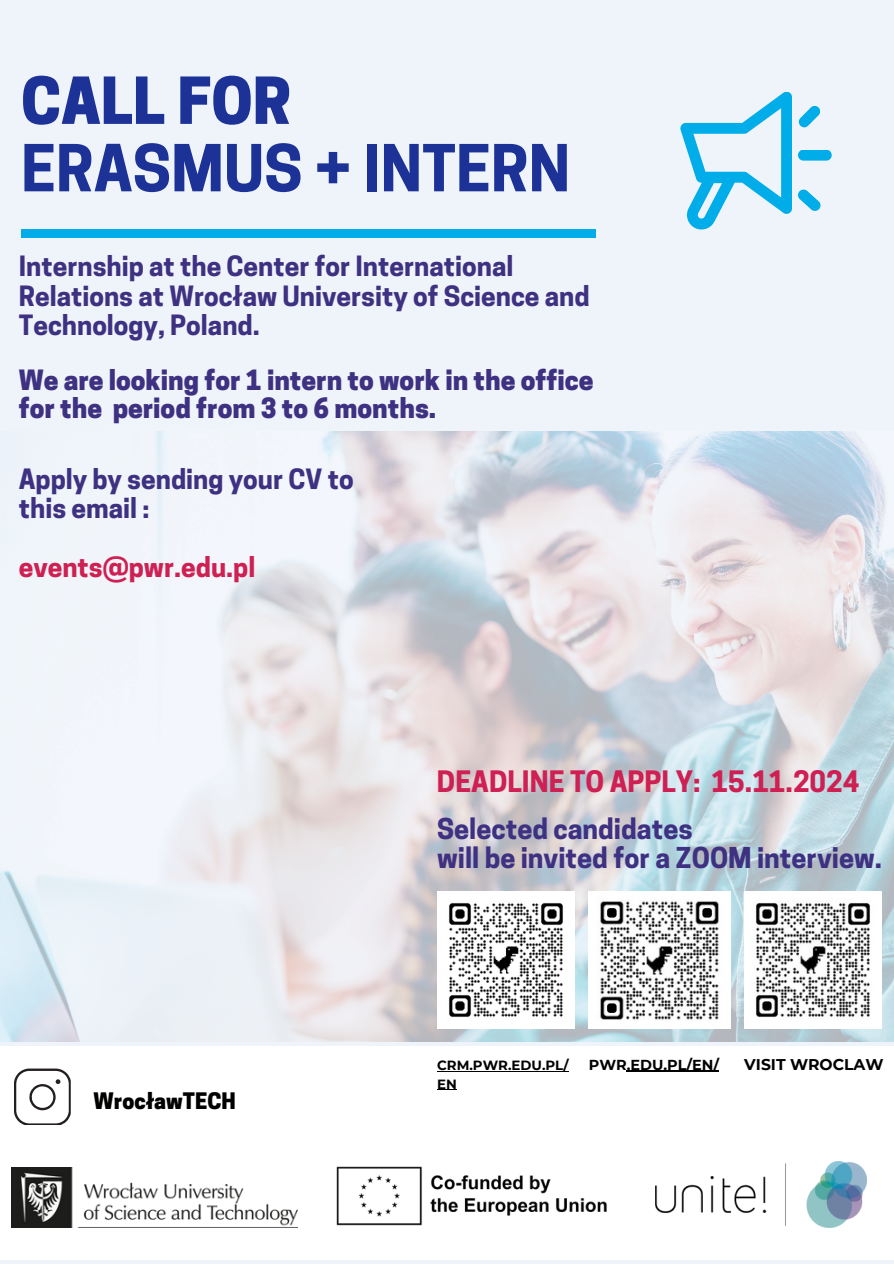
<style>
.page{position:relative;width:894px;height:1264px;background:#fff}
.page>*{position:absolute;margin:0;border:0;box-sizing:border-box;transform-origin:0 0}
.t1{font:700 60.75px/67.3px "Cooper Hewitt";color:#1c3297}
.t2{font:700 27.75px "Cooper Hewitt";color:#ce2052}
.t3{font:700 27px/29.2px "Cooper Hewitt";color:#3f3182}
.t4{font:700 26.25px/29.2px "Cooper Hewitt";color:#3f3182}
.t5{font:800 26.25px/28.2px "Cooper Hewitt";color:#3f3182}
.t6{font:700 26.25px "Cooper Hewitt";color:#ce2052}
.t7{font:800 21.3px "Cooper Hewitt";color:#010100}
.t8{font:700 15.6px "Montserrat";color:#010100}
.t9{font:700 14.4px "Montserrat";color:#010100}
.t10{font:700 13.35px/18.5px "Montserrat";color:#010100}
.s1{font-weight:800}
</style>
<div class="page">
<div style="left:0;top:0;width:893px;height:1263px;background:#eff4fb"></div>
<div style="left:0;top:1045px;width:893px;height:214px;background:#fff"></div>
<img style="left:336px;top:1166px;width:271px;height:60px">
<img style="left:12px;top:1167px;width:285px;height:60px">
<svg style="left:680px;top:92px;width:111px;height:137px"></svg>
<svg style="left:798px;top:189px;width:22px;height:22px"></svg>
<svg style="left:798px;top:150px;width:33px;height:11px"></svg>
<svg style="left:798px;top:106px;width:21px;height:21px"></svg>
<div style="left:21px;top:229px;width:574px;height:9px;background:#00ade9"></div>
<svg style="left:14px;top:1068px;width:57px;height:57px"></svg>
<img style="left:0;top:431px;width:893px;height:610px">
<img style="left:744px;top:891px;width:137px;height:137px">
<img style="left:588px;top:891px;width:142px;height:137px">
<img style="left:437px;top:891px;width:137px;height:137px">
<img style="left:655px;top:1161px;width:211px;height:65px">
<hr style="left:437px;top:1070px;width:131px;height:1px;background:#010100">
<svg style="left:437px;top:1089px;width:20px;height:1px"></svg>
<hr style="left:626px;top:1070px;width:92px;height:1px;background:#010100">
<p class="t1" style="left:21px;top:75px;width:550px"><span class="s1">CALL FOR<br></span>ERASMUS + INTERN</p>
<p class="t4" style="left:19px;top:255px;width:572px">Internship at the Center for International<br>Relations at Wrocław University of Science and<br>Technology, Poland.</p>
<p class="t5" style="left:19px;top:369px;width:576px">We are looking for 1 intern to work in the office for the period from 3 to 6 months.</p>
<h2 class="t4" style="left:19px;top:468px;width:336px">Apply by sending your CV to this email :</h2>
<h3 class="t6" style="left:19px;top:557px;width:238px">events@pwr.edu.pl</h3>
<h5 class="t7" style="left:94px;top:1092px;width:144px">WrocławTECH</h5>
<p class="t2" style="left:437px;top:771px;width:424px">DEADLINE TO APPLY: 15.11.2024</p>
<p class="t3" style="left:437px;top:817px;width:446px">Selected candidates<br>will be invited for a ZOOM interview.</p>
<h4 class="t10" style="left:437px;top:1056px;width:133px">CRM.PWR.EDU.PL/<br>EN</h4>
<p class="t9" style="left:588px;top:1055px;width:132px">PWR.EDU.PL/EN/</p>
<h5 class="t8" style="left:744px;top:1054px;width:141px">VISIT WROCLAW</h5>
</div>
